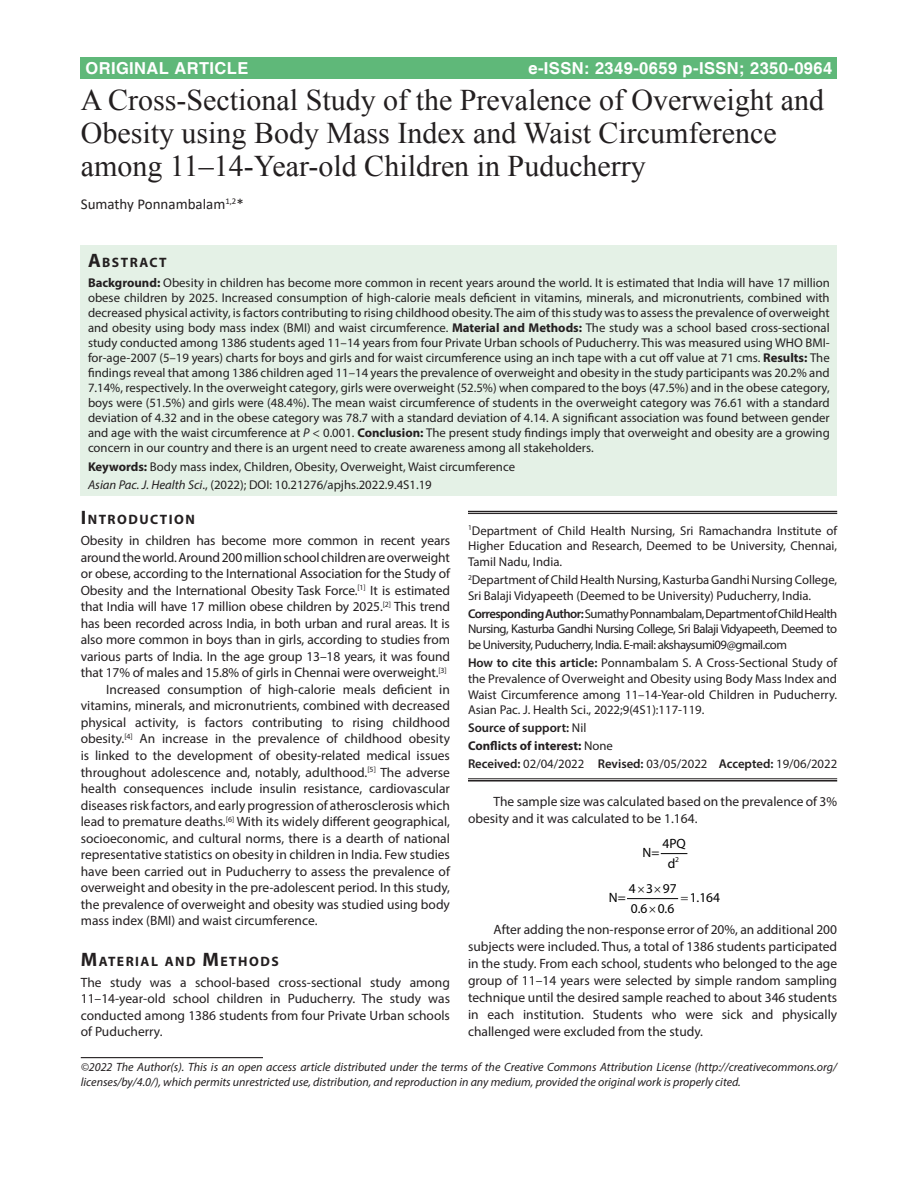
<style>
.page{position:relative;width:918px;height:1188px;background:#fff}
.page>*{position:absolute;margin:0;border:0;box-sizing:border-box;transform-origin:0 0}
.AT{font:30px/33px "Times New Roman";color:#231f20}
.AH{font:700 16.5px "Helvetica";letter-spacing:.025em;color:#fff}
.AU{font:15px "Calibri";color:#231f20}
.ABSH{font:700 13.65px "Myriad Pro";letter-spacing:.105em;color:#231f20}
.TX{font:13.5px/16.5px "Myriad Pro";color:#231f20;text-align:justify}
.TXFL{font:13.5px/16.5px "Myriad Pro";letter-spacing:-.01em;color:#231f20;text-align:justify}
.t1{font:13.5px "Myriad Pro";color:#000}
.ABS{font:12.75px/15px "Myriad Pro";color:#231f20;text-align:justify}
.AFF{font:12.75px/15.8px "Myriad Pro";letter-spacing:-.005em;color:#231f20;text-align:justify}
.HTC{font:12.75px/15.8px "Myriad Pro";color:#231f20;text-align:justify}
.ADD{font:12.75px/15.8px "Myriad Pro";letter-spacing:-.04em;color:#231f20;text-align:justify}
.KWD{font:12.75px "Myriad Pro";color:#231f20}
.HIS{font:12.75px "Myriad Pro";color:#231f20}
.HTC-2{font:700 12.75px "Myriad Pro";color:#231f20}
.HTC-3{font:600 12.75px "Myriad Pro";color:#231f20}
.CR{font:italic 12px/15px "Myriad Pro";color:#231f20}
.t2{font:7.5px "Myriad Pro";color:#000}
.s1{font-size:19.5px}
.s2{font-weight:700}
.s3{font-style:italic}
.s4{font-weight:600}
.s5{font-weight:400}
</style>
<div class="page">
<div style="left:81px;top:57px;width:756px;height:22px;background:#5fb879"></div>
<div style="left:81px;top:245px;width:756px;height:251px;background:#e4f1e6"></div>
<hr style="left:81px;top:1057px;width:182px;height:1px;background:#231f20">
<hr style="left:468px;top:511px;width:369px;height:1px;background:#231f20">
<hr style="left:468px;top:513px;width:369px;height:1px;background:#231f20">
<hr style="left:468px;top:779px;width:369px;height:1px;background:#231f20">
<hr style="left:468px;top:780px;width:369px;height:2px;background:#231f20">
<svg style="left:661px;top:853px;width:26px;height:1px"></svg>
<hr style="left:628px;top:898px;width:50px;height:1px;background:#000">
<p class="AH" style="left:85px;top:58px;width:164px">ORIGINAL ARTICLE</p>
<p class="AH" style="left:528px;top:58px;width:305px">e-ISSN: 2349-0659 p-ISSN; 2350-0964</p>
<p class="AT" style="left:81px;top:83px;width:745px">A Cross-Sectional Study of the Prevalence of Overweight and<br>Obesity using Body Mass Index and Waist Circumference among 11–14-Year-old Children in Puducherry</p>
<p class="AU" style="left:81px;top:194px;width:165px">Sumathy Ponnambalam<sup>1,2</sup>*</p>
<p class="ABSH" style="left:88px;top:253px;width:80px"><span class="s1">A</span>BSTRACT</p>
<p class="ABS" style="left:88px;top:275px;width:743px"><span class="s2">Background:</span> Obesity in children has become more common in recent years around the world. It is estimated that India will have 17 million obese children by 2025. Increased consumption of high-calorie meals deficient in vitamins, minerals, and micronutrients, combined with decreased physical activity, is factors contributing to rising childhood obesity. The aim of this study was to assess the prevalence of overweight and obesity using body mass index (BMI) and waist circumference. <span class="s2">Material and Methods:</span> The study was a school based cross-sectional study conducted among 1386 students aged 11–14 years from four Private Urban schools of Puducherry. This was measured using WHO BMI&shy;for-age-2007 (5–19 years) charts for boys and girls and for waist circumference using an inch tape with a cut off value at 71 cms. <span class="s2">Results:</span> The findings reveal that among 1386 children aged 11–14 years the prevalence of overweight and obesity in the study participants was 20.2% and 7.14%, respectively. In the overweight category, girls were overweight (52.5%) when compared to the boys (47.5%) and in the obese category, boys were (51.5%) and girls were (48.4%). The mean waist circumference of students in the overweight category was 76.61 with a standard deviation of 4.32 and in the obese category was 78.7 with a standard deviation of 4.14. A significant association was found between gender and age with the waist circumference at <span class="s3">P</span> &lt; 0.001. <span class="s2">Conclusion:</span> The present study findings imply that overweight and obesity are a growing concern in our country and there is an urgent need to create awareness among all stakeholders.</p>
<p class="KWD" style="left:88px;top:459px;width:429px"><span class="s2">Keywords:</span> Body mass index, Children, Obesity, Overweight, Waist circumference</p>
<p class="KWD" style="left:88px;top:477px;width:345px"><span class="s3">Asian Pac. J. Health Sci</span>., (2022); DOI: 10.21276/apjhs.2022.9.4S1.19</p>
<h1 class="ABSH" style="left:81px;top:511px;width:116px"><span class="s1">I</span>NTRODUCTION</h1>
<p class="TXFL" style="left:81px;top:532px;width:371px">Obesity in children has become more common in recent years around the world. Around 200 million school children are overweight or obese, according to the International Association for the Study of Obesity and the International Obesity Task Force.<sup>[1]</sup> It is estimated that India will have 17 million obese children by 2025.<sup>[2]</sup> This trend has been recorded across India, in both urban and rural areas. It is also more common in boys than in girls, according to studies from various parts of India. In the age group 13–18 years, it was found that 17% of males and 15.8% of girls in Chennai were overweight.<sup>[3]</sup></p>
<p class="TX" style="left:81px;top:681px;width:371px;text-indent:26px">Increased consumption of high-calorie meals deficient in vitamins, minerals, and micronutrients, combined with decreased physical activity, is factors contributing to rising childhood obesity.<sup>[4]</sup> An increase in the prevalence of childhood obesity is linked to the development of obesity-related medical issues throughout adolescence and, notably, adulthood.<sup>[5]</sup> The adverse health consequences include insulin resistance, cardiovascular diseases risk factors, and early progression of atherosclerosis which lead to premature deaths.<sup>[6]</sup> With its widely different geographical, socioeconomic, and cultural norms, there is a dearth of national representative statistics on obesity in children in India. Few studies have been carried out in Puducherry to assess the prevalence of overweight and obesity in the pre-adolescent period. In this study, the prevalence of overweight and obesity was studied using body mass index (BMI) and waist circumference.</p>
<h1 class="ABSH" style="left:81px;top:953px;width:199px"><span class="s1">M</span>ATERIAL AND <span class="s1">M</span>ETHODS</h1>
<p class="TXFL" style="left:81px;top:974px;width:371px">The study was a school-based cross-sectional study among 11–14-year-old school children in Puducherry. The study was conducted among 1386 students from four Private Urban schools of Puducherry.</p>
<p class="AFF" style="left:468px;top:522px;width:371px"><sup>1</sup>Department of Child Health Nursing, Sri Ramachandra Institute of Higher Education and Research, Deemed to be University, Chennai, Tamil Nadu, India.</p>
<p class="AFF" style="left:468px;top:572px;width:371px"><sup>2</sup>Department of Child Health Nursing, Kasturba Gandhi Nursing College,<br>Sri Balaji Vidyapeeth (Deemed to be University) Puducherry, India.</p>
<p class="ADD" style="left:468px;top:605px;width:371px"><span class="s4">Corresponding Author:</span> Sumathy Ponnambalam, Department of Child Health Nursing, Kasturba Gandhi Nursing College, Sri Balaji Vidyapeeth, Deemed to be University, Puducherry, India. E-mail: akshaysumi09@gmail.com</p>
<p class="HTC" style="left:468px;top:655px;width:371px"><span class="s4">How to cite this article:</span> Ponnambalam S. A Cross-Sectional Study of the Prevalence of Overweight and Obesity using Body Mass Index and Waist Circumference among 11–14-Year-old Children in Puducherry.<br>Asian Pac. J. Health Sci., 2022;9(4S1):117-119.</p>
<p class="HTC-3" style="left:468px;top:720px;width:120px">Source of support: <span class="s5">Nil</span></p>
<p class="HTC-2" style="left:468px;top:737px;width:146px">Conflicts of interest: <span class="s5">None</span></p>
<p class="HIS" style="left:468px;top:756px;width:371px"><span class="s4">Received:</span> 02/04/2022 <span class="s4">Revised:</span> 03/05/2022 <span class="s4">Accepted:</span> 19/06/2022</p>
<p class="TX" style="left:468px;top:792px;width:371px;line-height:17.1px;text-indent:26px">The sample size was calculated based on the prevalence of 3% obesity and it was calculated to be 1.164.</p>
<p class="t2" style="left:675px;top:854px;width:5px">2</p>
<p class="t1" style="left:663px;top:836px;width:25px">4PQ</p>
<p class="t1" style="left:643px;top:844px;width:18px">N=</p>
<p class="t1" style="left:668px;top:855px;width:9px">d</p>
<p class="t1" style="left:629px;top:881px;width:49px">4397</p>
<p class="t1" style="left:609px;top:889px;width:18px">N=</p>
<p class="t1" style="left:690px;top:889px;width:32px">1.164</p>
<p class="t1" style="left:631px;top:900px;width:45px">0.6 0.6</p>
<p class="TX" style="left:468px;top:921px;width:371px;line-height:17.1px;text-indent:26px">After adding the non-response error of 20%, an additional 200 subjects were included. Thus, a total of 1386 students participated in the study. From each school, students who belonged to the age group of 11–14 years were selected by simple random sampling technique until the desired sample reached to about 346 students in each institution. Students who were sick and physically challenged were excluded from the study.</p>
<p class="CR" style="left:81px;top:1059px;width:758px">©2022 The Author(s). This is an open access article distributed under the terms of the Creative Commons Attribution License (http://creativecommons.org/ licenses/by/4.0/), which permits unrestricted use, distribution, and reproduction in any medium, provided the original work is properly cited.</p>
</div>
